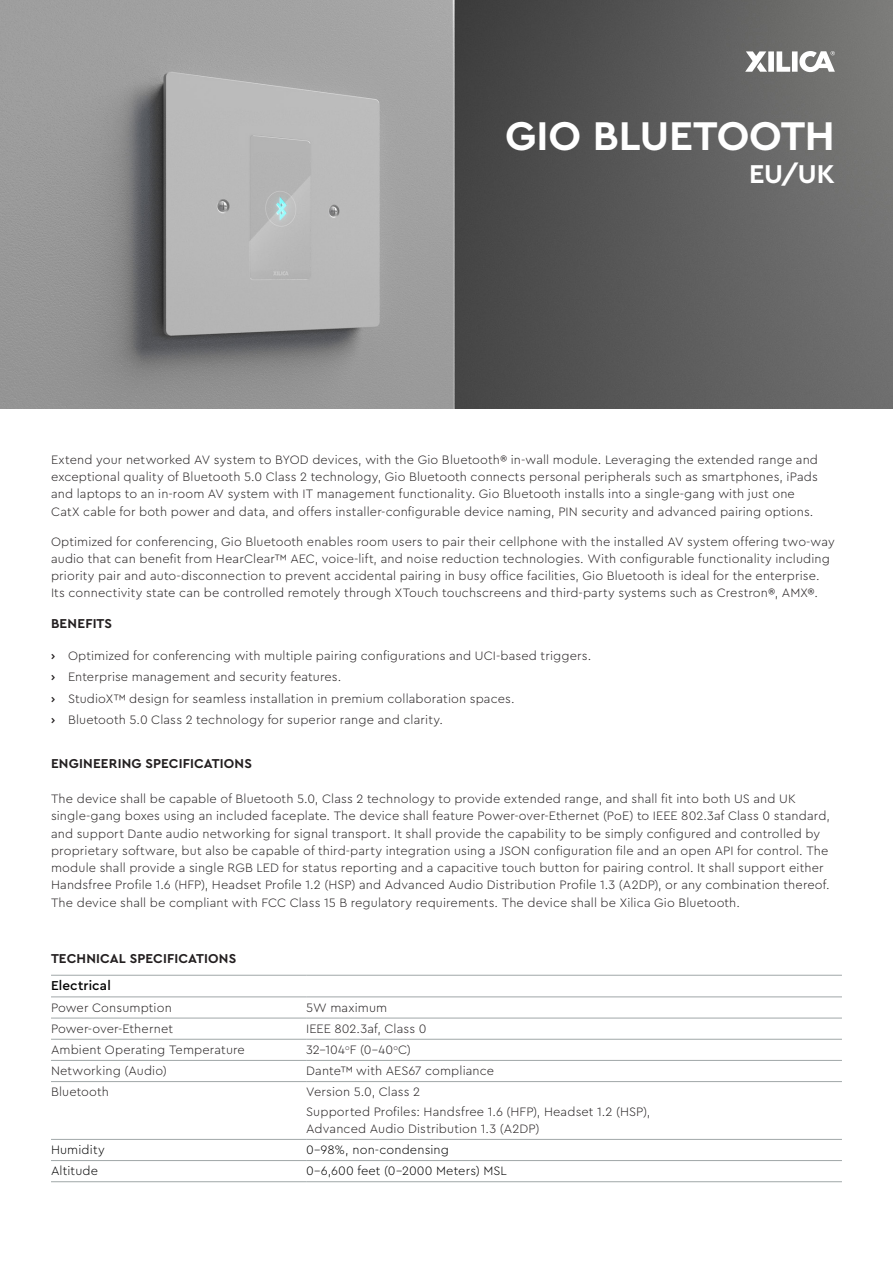
<style>
.page{position:relative;width:893px;height:1263px;background:#fff}
.page>*{position:absolute;margin:0;border:0;box-sizing:border-box;transform-origin:0 0}
.t1{font:700 42px "Cera Pro";letter-spacing:-.005em;color:#fff}
.t2{font:700 27px "Cera Pro";color:#fff}
.t3{font:700 13.5px "Cera Pro";letter-spacing:.015em;color:#231f20}
.Table_LeftColumn{font:500 13.5px "Cera Pro";letter-spacing:.015em;color:#000}
.Table_Row{font:300 12.75px/17.2px "Cera Pro";letter-spacing:.01em;color:#231f20}
.Table_LeftColumn-2{font:300 12.75px "Cera Pro";letter-spacing:.01em;color:#231f20}
.Table_Row-2{font:300 12.75px "Cera Pro";letter-spacing:.01em;color:#000}
.Table_LeftColumn-3{font:300 12.75px "Cera Pro";letter-spacing:.01em;color:#000}
.s1{font-weight:500}
</style>
<div class="page">
<img style="left:0;top:0;width:893px;height:408px">
<svg style="left:745px;top:51px;width:90px;height:21px"></svg>
<hr style="left:51px;top:1039px;width:255px;height:1px;background:#a0a7a8">
<hr style="left:306px;top:1039px;width:536px;height:1px;background:#a0a7a8">
<hr style="left:51px;top:1060px;width:255px;height:1px;background:#a0a7a8">
<hr style="left:306px;top:1060px;width:536px;height:1px;background:#a0a7a8">
<hr style="left:51px;top:1081px;width:255px;height:1px;background:#a0a7a8">
<hr style="left:306px;top:1081px;width:536px;height:1px;background:#a0a7a8">
<hr style="left:51px;top:1018px;width:255px;height:1px;background:#a0a7a8">
<hr style="left:306px;top:1018px;width:536px;height:1px;background:#a0a7a8">
<hr style="left:51px;top:1139px;width:255px;height:1px;background:#a0a7a8">
<hr style="left:306px;top:1139px;width:536px;height:1px;background:#a0a7a8">
<hr style="left:51px;top:1160px;width:255px;height:1px;background:#a0a7a8">
<hr style="left:306px;top:1160px;width:536px;height:1px;background:#a0a7a8">
<hr style="left:51px;top:975px;width:255px;height:1px;background:#a0a7a8">
<hr style="left:306px;top:975px;width:536px;height:1px;background:#a0a7a8">
<hr style="left:51px;top:997px;width:255px;height:1px;background:#a0a7a8">
<hr style="left:306px;top:997px;width:536px;height:1px;background:#a0a7a8">
<hr style="left:51px;top:1181px;width:255px;height:1px;background:#a0a7a8">
<hr style="left:306px;top:1181px;width:536px;height:1px;background:#a0a7a8">
<h1 class="t1" style="left:505px;top:108px;width:331px">GIO BLUETOOTH</h1>
<h1 class="t2" style="left:749px;top:156px;width:87px">EU/UK</h1>
<p class="Table_Row" style="left:51px;top:450px;width:768px">Extend your networked AV system to BYOD devices, with the Gio Bluetooth® in-wall module. Leveraging the extended range and exceptional quality of Bluetooth 5.0 Class 2 technology, Gio Bluetooth connects personal peripherals such as smartphones, iPads and laptops to an in-room AV system with IT management functionality. Gio Bluetooth installs into a single-gang with just one CatX cable for both power and data, and offers installer-configurable device naming, PIN security and advanced pairing options.</p>
<p class="Table_Row" style="left:51px;top:532px;width:785px">Optimized for conferencing, Gio Bluetooth enables room users to pair their cellphone with the installed AV system offering two-way audio that can benefit from HearClear™ AEC, voice-lift, and noise reduction technologies. With configurable functionality including priority pair and auto-disconnection to prevent accidental pairing in busy office facilities, Gio Bluetooth is ideal for the enterprise.<br>Its connectivity state can be controlled remotely through XTouch touchscreens and third-party systems such as Crestron®, AMX®.</p>
<p class="t3" style="left:51px;top:615px;width:63px">BENEFITS</p>
<p class="Table_Row" style="left:51px;top:646px;width:542px"><span class="s1">›</span> Optimized for conferencing with multiple pairing configurations and UCI-based triggers.</p>
<p class="Table_Row" style="left:51px;top:668px;width:292px"><span class="s1">›</span> Enterprise management and security features.</p>
<p class="Table_Row" style="left:51px;top:689px;width:465px"><span class="s1">›</span> StudioX™ design for seamless installation in premium collaboration spaces.</p>
<p class="Table_Row" style="left:51px;top:711px;width:394px"><span class="s1">›</span> Bluetooth 5.0 Class 2 technology for superior range and clarity.</p>
<h3 class="t3" style="left:51px;top:754px;width:202px">ENGINEERING SPECIFICATIONS</h3>
<h3 class="Table_Row" style="left:51px;top:789px;width:780px">The device shall be capable of Bluetooth 5.0, Class 2 technology to provide extended range, and shall fit into both US and UK single-gang boxes using an included faceplate. The device shall feature Power-over-Ethernet (PoE) to IEEE 802.3af Class 0 standard, and support Dante audio networking for signal transport. It shall provide the capability to be simply configured and controlled by proprietary software, but also be capable of third-party integration using a JSON configuration file and an open API for control. The module shall provide a single RGB LED for status reporting and a capacitive touch button for pairing control. It shall support either Handsfree Profile 1.6 (HFP), Headset Profile 1.2 (HSP) and Advanced Audio Distribution Profile 1.3 (A2DP), or any combination thereof.<br>The device shall be compliant with FCC Class 15 B regulatory requirements. The device shall be Xilica Gio Bluetooth.</h3>
<h3 class="t3" style="left:51px;top:949px;width:187px">TECHNICAL SPECIFICATIONS</h3>
<p class="Table_LeftColumn" style="left:51px;top:977px;width:61px">Electrical</p>
<p class="Table_LeftColumn-2" style="left:51px;top:999px;width:122px">Power Consumption</p>
<p class="Table_Row" style="left:306px;top:998px;width:83px">5W maximum</p>
<p class="Table_LeftColumn-2" style="left:51px;top:1020px;width:123px">Power-over-Ethernet</p>
<p class="Table_Row" style="left:306px;top:1019px;width:122px">IEEE 802.3af, Class 0</p>
<p class="Table_LeftColumn-2" style="left:51px;top:1041px;width:195px">Ambient Operating Temperature</p>
<p class="Table_Row" style="left:306px;top:1040px;width:106px">32-104<sup>o</sup>F (0-40<sup>o</sup>C)</p>
<p class="Table_LeftColumn-2" style="left:51px;top:1062px;width:117px">Networking (Audio)</p>
<p class="Table_Row" style="left:306px;top:1062px;width:190px">Dante™ with AES67 compliance</p>
<p class="Table_LeftColumn-2" style="left:51px;top:1083px;width:59px">Bluetooth</p>
<p class="Table_Row" style="left:306px;top:1083px;width:116px">Version 5.0, Class 2</p>
<p class="Table_Row" style="left:306px;top:1102px;width:346px">Supported Profiles: Handsfree 1.6 (HFP), Headset 1.2 (HSP),<br>Advanced Audio Distribution 1.3 (A2DP)</p>
<p class="Table_LeftColumn-3" style="left:51px;top:1141px;width:55px">Humidity</p>
<p class="Table_Row-2" style="left:306px;top:1141px;width:144px">0–98%, non-condensing</p>
<p class="Table_LeftColumn-3" style="left:51px;top:1162px;width:49px">Altitude</p>
<p class="Table_Row-2" style="left:306px;top:1162px;width:202px">0-6,600 feet (0–2000 Meters) MSL</p>
</div>
